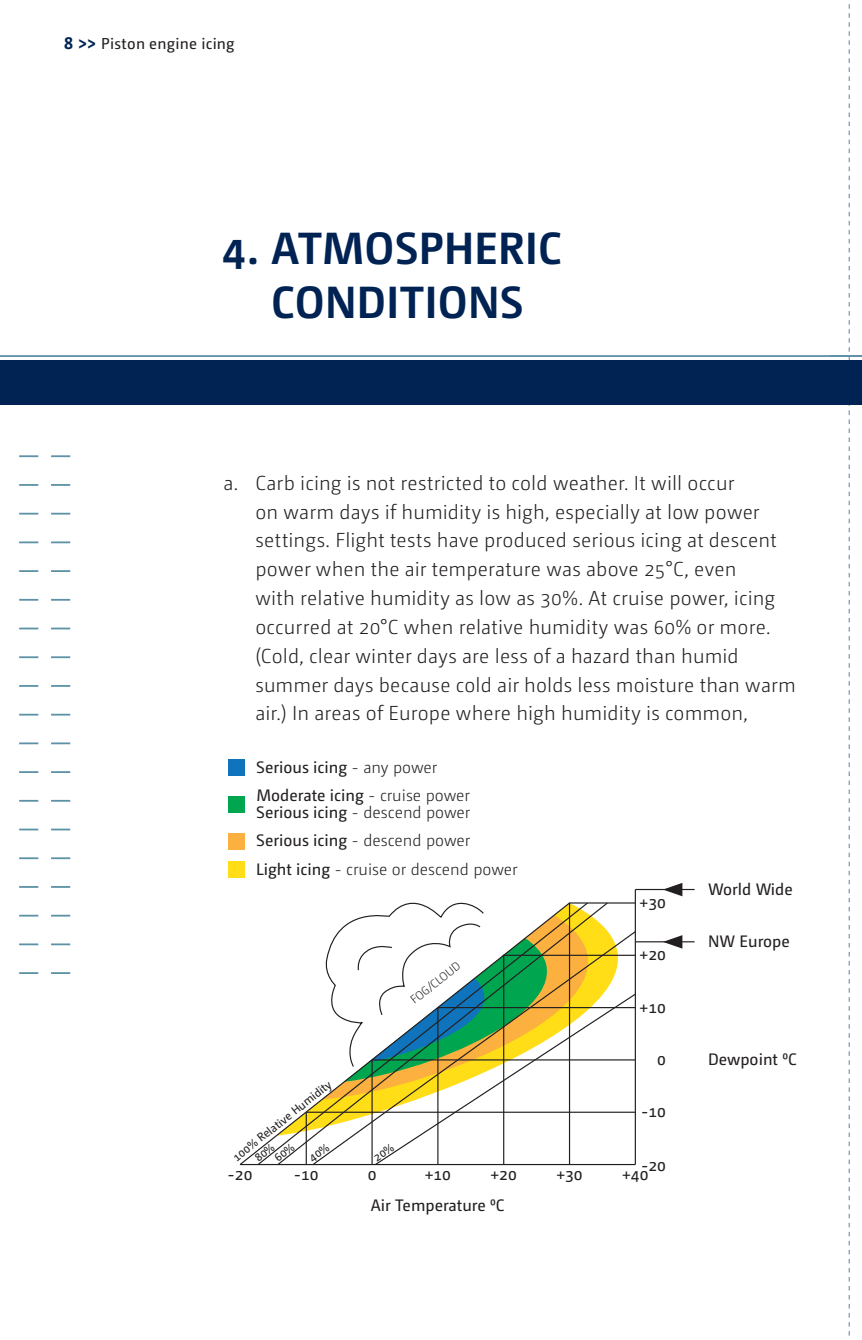
<style>
.page{position:relative;width:862px;height:1340px;background:#fff}
.page>*{position:absolute;margin:0;border:0;box-sizing:border-box;transform-origin:0 0}
.Chapter_title{font:700 45px/54px "Camingo Dos Pro";letter-spacing:.005em;color:#002354;text-align:center}
.bullet_list{font:300 20.25px/28.8px "Camingo Dos Pro";letter-spacing:.01em;color:#231f20}
.t1{font:16.65px/28.3px "Camingo Dos Pro";color:#231f20}
.t2{font:300 16.65px/28.3px "Camingo Dos Pro";color:#231f20}
.t3{font:15.75px "Camingo Dos Pro";letter-spacing:.015em;color:#231f20}
.t4{font:11.92px/12.2px "Camingo Dos Pro";color:#231f20}
.t5{font:300 11.92px "Camingo Dos Pro";color:#231f20}
.s1{font-weight:700;font-size:18px;color:#002354}
.s2{font-weight:300}
.s3{font-weight:400}
</style>
<div class="page">
<svg style="left:848px;top:4px;width:1px;height:1332px"></svg>
<div style="left:0;top:360px;width:861px;height:45px;background:#002354"></div>
<hr style="left:0;top:355px;width:861px;height:2px;background:#5d91a7">
<svg style="left:19px;top:455px;width:19px;height:2px"></svg>
<svg style="left:51px;top:455px;width:19px;height:2px"></svg>
<svg style="left:19px;top:484px;width:19px;height:2px"></svg>
<svg style="left:51px;top:484px;width:19px;height:2px"></svg>
<svg style="left:19px;top:513px;width:19px;height:1px"></svg>
<svg style="left:51px;top:513px;width:19px;height:1px"></svg>
<svg style="left:19px;top:541px;width:19px;height:2px"></svg>
<svg style="left:51px;top:541px;width:19px;height:2px"></svg>
<svg style="left:19px;top:570px;width:19px;height:2px"></svg>
<svg style="left:51px;top:570px;width:19px;height:2px"></svg>
<svg style="left:19px;top:599px;width:19px;height:1px"></svg>
<svg style="left:51px;top:599px;width:19px;height:1px"></svg>
<svg style="left:19px;top:627px;width:19px;height:2px"></svg>
<svg style="left:51px;top:627px;width:19px;height:2px"></svg>
<svg style="left:19px;top:656px;width:19px;height:2px"></svg>
<svg style="left:51px;top:656px;width:19px;height:2px"></svg>
<svg style="left:19px;top:685px;width:19px;height:2px"></svg>
<svg style="left:51px;top:685px;width:19px;height:2px"></svg>
<svg style="left:19px;top:713px;width:19px;height:2px"></svg>
<svg style="left:51px;top:713px;width:19px;height:2px"></svg>
<svg style="left:19px;top:742px;width:19px;height:2px"></svg>
<svg style="left:51px;top:742px;width:19px;height:2px"></svg>
<svg style="left:19px;top:771px;width:19px;height:2px"></svg>
<svg style="left:51px;top:771px;width:19px;height:2px"></svg>
<svg style="left:19px;top:800px;width:19px;height:1px"></svg>
<svg style="left:51px;top:800px;width:19px;height:1px"></svg>
<svg style="left:19px;top:828px;width:19px;height:2px"></svg>
<svg style="left:51px;top:828px;width:19px;height:2px"></svg>
<svg style="left:19px;top:857px;width:19px;height:2px"></svg>
<svg style="left:51px;top:857px;width:19px;height:2px"></svg>
<svg style="left:19px;top:886px;width:19px;height:1px"></svg>
<svg style="left:51px;top:886px;width:19px;height:1px"></svg>
<svg style="left:19px;top:914px;width:19px;height:2px"></svg>
<svg style="left:51px;top:914px;width:19px;height:2px"></svg>
<svg style="left:19px;top:943px;width:19px;height:2px"></svg>
<svg style="left:51px;top:943px;width:19px;height:2px"></svg>
<svg style="left:19px;top:972px;width:19px;height:2px"></svg>
<svg style="left:51px;top:972px;width:19px;height:2px"></svg>
<div style="left:227px;top:759px;width:17px;height:17px;background:#1074bc"></div>
<div style="left:227px;top:796px;width:17px;height:16px;background:#00a54f"></div>
<div style="left:227px;top:832px;width:17px;height:17px;background:#fbb03f"></div>
<div style="left:227px;top:861px;width:17px;height:17px;background:#ffdd17"></div>
<hr style="left:635px;top:889px;width:59px;height:1px;background:#231f20">
<svg style="left:662px;top:883px;width:20px;height:13px"></svg>
<hr style="left:635px;top:941px;width:59px;height:1px;background:#231f20">
<svg style="left:662px;top:935px;width:20px;height:13px"></svg>
<svg style="left:276px;top:1109px;width:33px;height:57px"></svg>
<svg style="left:309px;top:888px;width:327px;height:278px"></svg>
<p class="t3" style="left:64px;top:34px;width:172px"><span class="s1">8 &gt;&gt;</span> Piston engine icing</p>
<p class="Chapter_title" style="left:222px;top:221px;width:341px">4. ATMOSPHERIC<br>CONDITIONS</p>
<p class="bullet_list" style="left:255px;top:468px;width:542px;text-indent:-32px">a. Carb icing is not restricted to cold weather. It will occur<br>on warm days if humidity is high, especially at low power settings. Flight tests have produced serious icing at descent power when the air temperature was above 25°C, even<br>with relative humidity as low as 30%. At cruise power, icing occurred at 20°C when relative humidity was 60% or more. (Cold, clear winter days are less of a hazard than humid summer days because cold air holds less moisture than warm air.) In areas of Europe where high humidity is common,</p>
<p class="t1" style="left:256px;top:752px;width:215px">Serious icing <span class="s2">- any power<br></span>Moderate icing <span class="s2">- cruise power</span></p>
<p class="t2" style="left:256px;top:798px;width:263px"><span class="s3">Serious icing</span> - descend power<br><span class="s3">Serious icing</span> - descend power<br><span class="s3">Light icing</span> - cruise or descend power</p>
<p class="t5" style="left:407px;top:995px;width:61px;rotate:-38deg">FOG/CLOUD</p>
<p class="t1" style="left:639px;top:888px;width:28px">+30</p>
<p class="t1" style="left:639px;top:940px;width:28px">+20</p>
<p class="t1" style="left:639px;top:992px;width:28px">+10</p>
<p class="t1" style="left:656px;top:1045px;width:10px">0</p>
<p class="t4" style="left:230px;top:1153px;width:124px;rotate:-38deg">100% Relative H um idity</p>
<p class="t1" style="left:640px;top:1097px;width:26px">-10</p>
<p class="t4" style="left:264px;top:1144px;width:20px;text-indent:-16px;rotate:-38deg">80%<br>60%</p>
<p class="t1" style="left:640px;top:1150px;width:26px">-20</p>
<p class="t1" style="left:227px;top:1160px;width:26px">-20</p>
<p class="t1" style="left:293px;top:1160px;width:26px">-10</p>
<p class="t1" style="left:367px;top:1160px;width:10px">0</p>
<p class="t1" style="left:424px;top:1160px;width:28px">+10</p>
<p class="t1" style="left:490px;top:1160px;width:28px">+20</p>
<p class="t1" style="left:556px;top:1160px;width:28px">+30</p>
<p class="t1" style="left:621px;top:1160px;width:28px">+40</p>
<p class="t1" style="left:371px;top:1191px;width:135px">Air Temperature ⁰C</p>
<p class="t1" style="left:707px;top:874px;width:86px">World Wide</p>
<p class="t1" style="left:707px;top:926px;width:83px">NW Europe</p>
<p class="t1" style="left:707px;top:1045px;width:90px">Dewpoint ⁰C</p>
</div>
